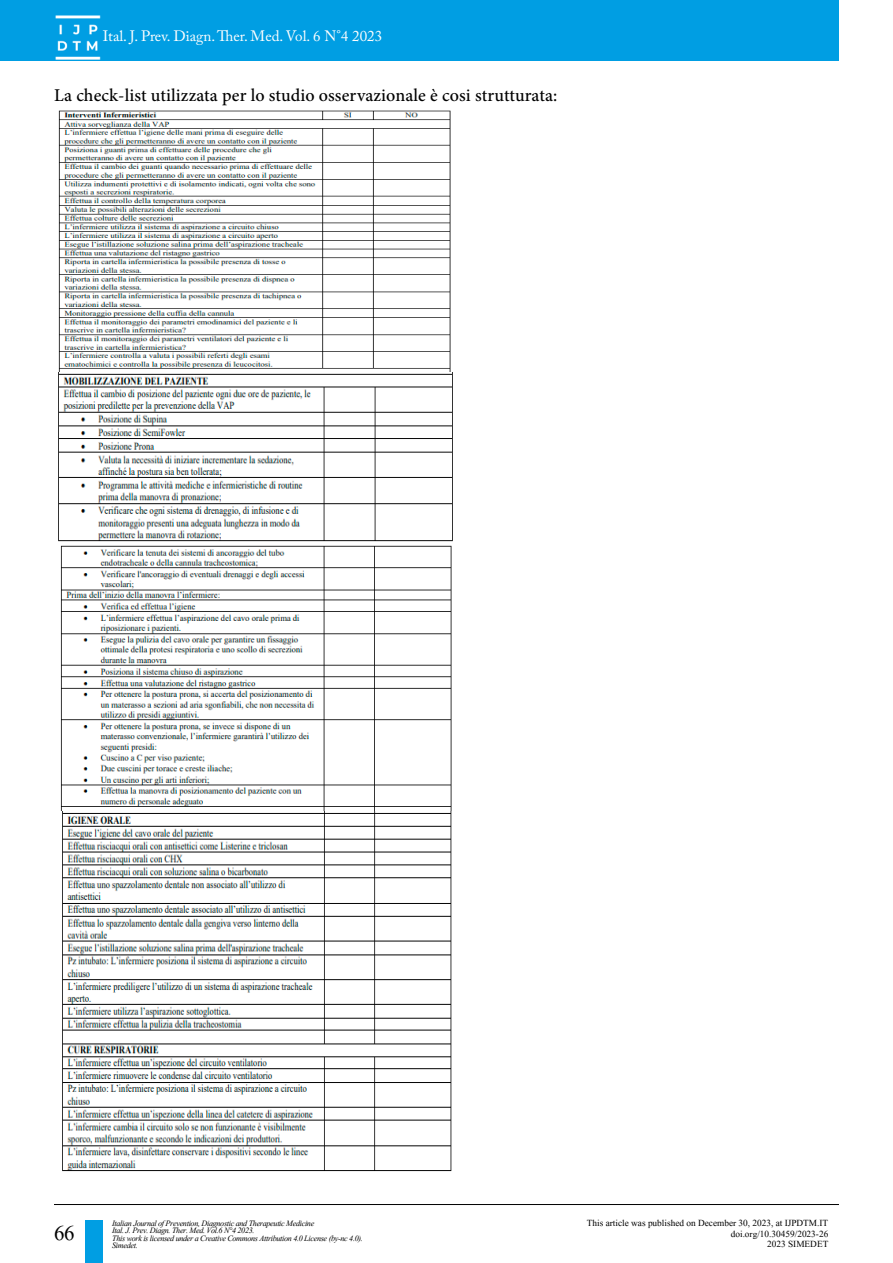
<style>
.page{position:relative;width:893px;height:1263px;background:#fff}
.page>*{position:absolute;margin:0;border:0;box-sizing:border-box;transform-origin:0 0}
.t1{font:27px "Kokila";color:#000}
.t2{font:500 18px "Minion Pro";letter-spacing:.005em;color:#000}
.t3{font:15px "Adobe Caslon Pro";color:#fff}
.t4{font:12px "Kokila";color:#000}
.t5{font:italic 10.5px/7.5px "Kokila";letter-spacing:-.03em;color:#000}
</style>
<div class="page">
<div style="left:0;top:0;width:839px;height:61px;background:#009ee3"></div>
<img style="left:55px;top:15px;width:46px;height:45px">
<hr style="left:54px;top:1204px;width:785px;height:1px;background:#000">
<div style="left:85px;top:1220px;width:18px;height:43px;background:#009ee3"></div>
<img style="left:60px;top:810px;width:392px;height:362px">
<img style="left:58px;top:372px;width:395px;height:170px">
<img style="left:60px;top:545px;width:392px;height:265px">
<img style="left:58px;top:110px;width:393px;height:262px">
<h3 class="t3" style="left:103px;top:27px;width:281px">Ital. J. Prev. Diagn. Ther. Med. Vol. 6 N°4 2023</h3>
<p class="t2" style="left:54px;top:83px;width:505px">La check-list utilizzata per lo studio osservazionale è cosi strutturata:</p>
<h1 class="t1" style="left:54px;top:1217px;width:22px">66</h1>
<p class="t5" style="left:112px;top:1219px;width:252px">Italian Journal of Prevention, Diagnostic and Therapeutic Medicine<br>Ital. J. Prev. Diagn. Ther. Med. Vol.6 N°4 2023.<br>This work is licensed under a Creative Commons Attribution 4.0 License (by-nc 4.0).<br>Simedet.</p>
<p class="t4" style="left:587px;top:1216px;width:243px">This article was published on December 30, 2023, at IJPDTM.IT</p>
<p class="t4" style="left:731px;top:1226px;width:99px">doi.org/10.30459/2023-26</p>
<p class="t4" style="left:767px;top:1237px;width:63px">2023 SIMEDET</p>
</div>
